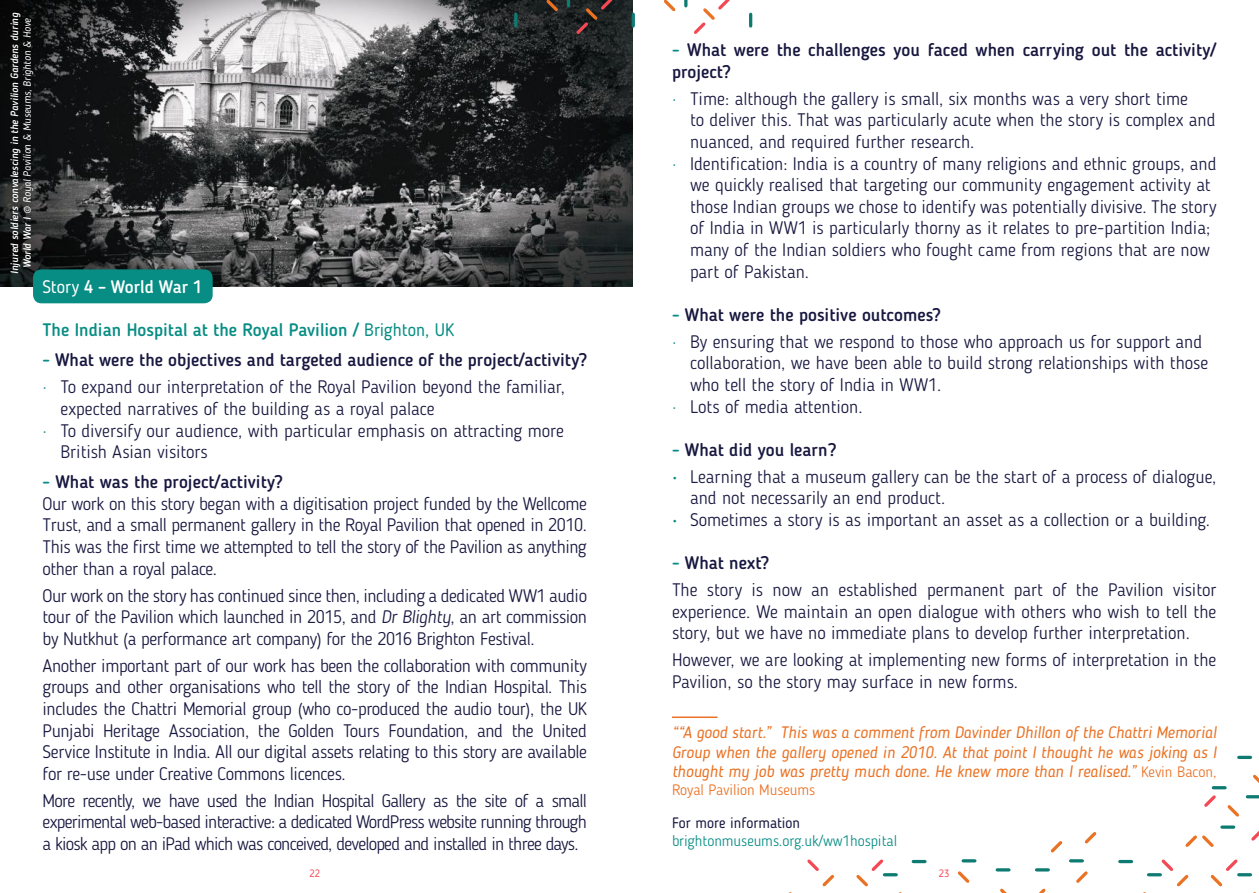
<style>
.page{position:relative;width:1259px;height:893px;background:#fff}
.page>*{position:absolute;margin:0;border:0;box-sizing:border-box;transform-origin:0 0}
.t1{font:300 18px/21.6px "Blogger Sans";color:#171740}
.t2{font:300 18px/21.6px "Blogger Sans";letter-spacing:-.02em;color:#171740}
.t3{font:500 18px/27px "Blogger Sans";color:#171740}
.t4{font:500 18px "Blogger Sans";color:#078d84}
.t5{font:500 18px "Blogger Sans";color:#fff}
.t6{font:italic 16.5px/19.8px "Blogger Sans";color:#ea7224;text-align:justify}
.t7{font:300 15px "Blogger Sans";color:#078d84}
.t8{font:300 15px "Blogger Sans";color:#ea7224}
.t9{font:15px "Blogger Sans";color:#171740}
.t10{font:italic 500 10.5px/12.6px "Blogger Sans";color:#fff;text-align:center}
.t11{font:10.5px "Blogger Sans";color:#f34955}
.s1{font-weight:400}
.s2{color:#078d84}
.s3{font-weight:300;color:#078d84}
.s4{font-weight:300}
.s5{font-weight:500;color:#078d84}
.s6{font-weight:500}
.s7{font-style:italic}
.s8{font-weight:300;font-style:normal;font-size:15px}
</style>
<div class="page">
<img style="left:0;top:0;width:632px;height:286px">
<svg style="left:749px;top:14px;width:3px;height:12px"></svg>
<svg style="left:663px;top:0;width:67px;height:34px"></svg>
<svg style="left:631px;top:14px;width:4px;height:12px"></svg>
<svg style="left:543px;top:0;width:72px;height:37px;background:#2b2725"></svg>
<svg style="left:514px;top:14px;width:3px;height:12px"></svg>
<div style="left:33px;top:269px;width:180px;height:34px;background:#078d84;border-radius:9px"></div>
<hr style="left:672px;top:716px;width:45px;height:2px;background:#ea7224">
<svg style="left:997px;top:868px;width:12px;height:3px"></svg>
<svg style="left:963px;top:859px;width:12px;height:3px"></svg>
<svg style="left:957px;top:871px;width:13px;height:12px"></svg>
<svg style="left:1000px;top:888px;width:7px;height:5px"></svg>
<svg style="left:1036px;top:868px;width:12px;height:3px"></svg>
<svg style="left:1050px;top:832px;width:47px;height:30px"></svg>
<svg style="left:1076px;top:871px;width:12px;height:12px"></svg>
<svg style="left:1039px;top:888px;width:7px;height:5px"></svg>
<svg style="left:807px;top:859px;width:27px;height:28px"></svg>
<svg style="left:856px;top:859px;width:69px;height:34px"></svg>
<svg style="left:1119px;top:859px;width:70px;height:34px"></svg>
<svg style="left:1210px;top:859px;width:46px;height:34px"></svg>
<svg style="left:1238px;top:756px;width:12px;height:3px"></svg>
<svg style="left:1185px;top:774px;width:74px;height:73px"></svg>
<p class="t10" style="left:8px;top:274px;width:262px;rotate:-90deg">Injured soldiers convalescing in the Pavilion Gardens during<br>World War I <span class="s1">© Royal Pavilion &amp; Museums, Brighton &amp; Hove</span></p>
<p class="t5" style="left:42px;top:276px;width:161px"><span class="s1">Story</span> 4 – World War 1</p>
<p class="t4" style="left:43px;top:319px;width:413px">The Indian Hospital at the Royal Pavilion / <span class="s1">Brighton, UK</span></p>
<p class="t3" style="left:43px;top:347px;width:546px"><span class="s2">-</span> What were the objectives and targeted audience of the project/activity? <span class="s3">·</span> <span class="s4">To expand our interpretation of the Royal Pavilion beyond the familiar,</span></p>
<p class="t1" style="left:61px;top:398px;width:376px">expected narratives of the building as a royal palace</p>
<p class="t1" style="left:43px;top:420px;width:523px"><span class="s2">·</span> To diversify our audience, with particular emphasis on attracting more</p>
<p class="t1" style="left:61px;top:441px;width:149px">British Asian visitors</p>
<p class="t2" style="left:43px;top:471px;width:546px"><span class="s5">-</span> <span class="s6">What was the project/activity?<br></span>Our work on this story began with a digitisation project funded by the Wellcome Trust, and a small permanent gallery in the Royal Pavilion that opened in 2010.<br>This was the first time we attempted to tell the story of the Pavilion as anything other than a royal palace.</p>
<p class="t1" style="left:43px;top:585px;width:546px;text-align:justify">Our work on the story has continued since then, including a dedicated WW1 audio tour of the Pavilion which launched in 2015, and <span class="s7">Dr Blighty</span>, an art commission by Nutkhut (a performance art company) for the 2016 Brighton Festival.</p>
<p class="t1" style="left:43px;top:655px;width:546px;text-align:justify">Another important part of our work has been the collaboration with community groups and other organisations who tell the story of the Indian Hospital. This includes the Chattri Memorial group (who co-produced the audio tour), the UK Punjabi Heritage Association, the Golden Tours Foundation, and the United Service Institute in India. All our digital assets relating to this story are available for re-use under Creative Commons licences.</p>
<p class="t1" style="left:43px;top:790px;width:546px;text-align:justify">More recently, we have used the Indian Hospital Gallery as the site of a small experimental web-based interactive: a dedicated WordPress website running through a kiosk app on an iPad which was conceived, developed and installed in three days.</p>
<p class="t11" style="left:309px;top:867px;width:12px">22</p>
<p class="t3" style="left:672px;top:39px;width:546px;line-height:21.6px"><span class="s2">-</span> What were the challenges you faced when carrying out the activity/ project?</p>
<p class="t1" style="left:672px;top:88px;width:517px"><span class="s2">·</span> Time: although the gallery is small, six months was a very short time</p>
<p class="t1" style="left:690px;top:109px;width:527px">to deliver this. That was particularly acute when the story is complex and</p>
<p class="t1" style="left:690px;top:131px;width:286px">nuanced, and required further research.</p>
<p class="t1" style="left:672px;top:153px;width:546px"><span class="s2">·</span> Identification: India is a country of many religions and ethnic groups, and</p>
<p class="t1" style="left:690px;top:174px;width:522px">we quickly realised that targeting our community engagement activity at</p>
<p class="t1" style="left:690px;top:196px;width:528px">those Indian groups we chose to identify was potentially divisive. The story</p>
<p class="t1" style="left:690px;top:217px;width:521px">of India in WW1 is particularly thorny as it relates to pre-partition India;</p>
<p class="t1" style="left:690px;top:239px;width:521px">many of the Indian soldiers who fought came from regions that are now</p>
<p class="t1" style="left:690px;top:261px;width:120px">part of Pakistan.</p>
<p class="t1" style="left:672px;top:301px;width:532px;line-height:27px"><span class="s5">-</span> <span class="s6">What were the positive outcomes?<br></span><span class="s2">·</span> By ensuring that we respond to those who approach us for support and</p>
<p class="t1" style="left:690px;top:352px;width:520px">collaboration, we have been able to build strong relationships with those</p>
<p class="t1" style="left:690px;top:374px;width:253px">who tell the story of India in WW1.</p>
<p class="t1" style="left:672px;top:396px;width:192px"><span class="s2">·</span> Lots of media attention.</p>
<p class="t3" style="left:672px;top:436px;width:166px"><span class="s2">-</span> What did you learn?</p>
<p class="t1" style="left:690px;top:466px;width:528px;text-indent:-18px"><span class="s2">•</span> Learning that a museum gallery can be the start of a process of dialogue, and not necessarily an end product.</p>
<p class="t1" style="left:672px;top:509px;width:539px"><span class="s2">•</span> Sometimes a story is as important an asset as a collection or a building.</p>
<p class="t1" style="left:672px;top:549px;width:546px;line-height:27px"><span class="s5">-</span> <span class="s6">What next?<br></span>The story is now an established permanent part of the Pavilion visitor</p>
<p class="t1" style="left:672px;top:601px;width:546px">experience. We maintain an open dialogue with others who wish to tell the story, but we have no immediate plans to develop further interpretation.</p>
<p class="t1" style="left:672px;top:649px;width:546px">However, we are looking at implementing new forms of interpretation in the<br>Pavilion, so the story may surface in new forms.</p>
<p class="t6" style="left:672px;top:722px;width:546px">““A good start.” This was a comment from Davinder Dhillon of the Chattri Memorial Group when the gallery opened in 2010. At that point I thought he was joking as I thought my job was pretty much done. He knew more than I realised.” <span class="s8">Kevin Bacon,</span></p>
<p class="t8" style="left:672px;top:781px;width:145px">Royal Pavilion Museums</p>
<p class="t9" style="left:672px;top:814px;width:130px">For more information</p>
<p class="t7" style="left:672px;top:832px;width:227px">brightonmuseums.org.uk/ww1hospital</p>
<p class="t11" style="left:939px;top:867px;width:12px">23</p>
</div>
